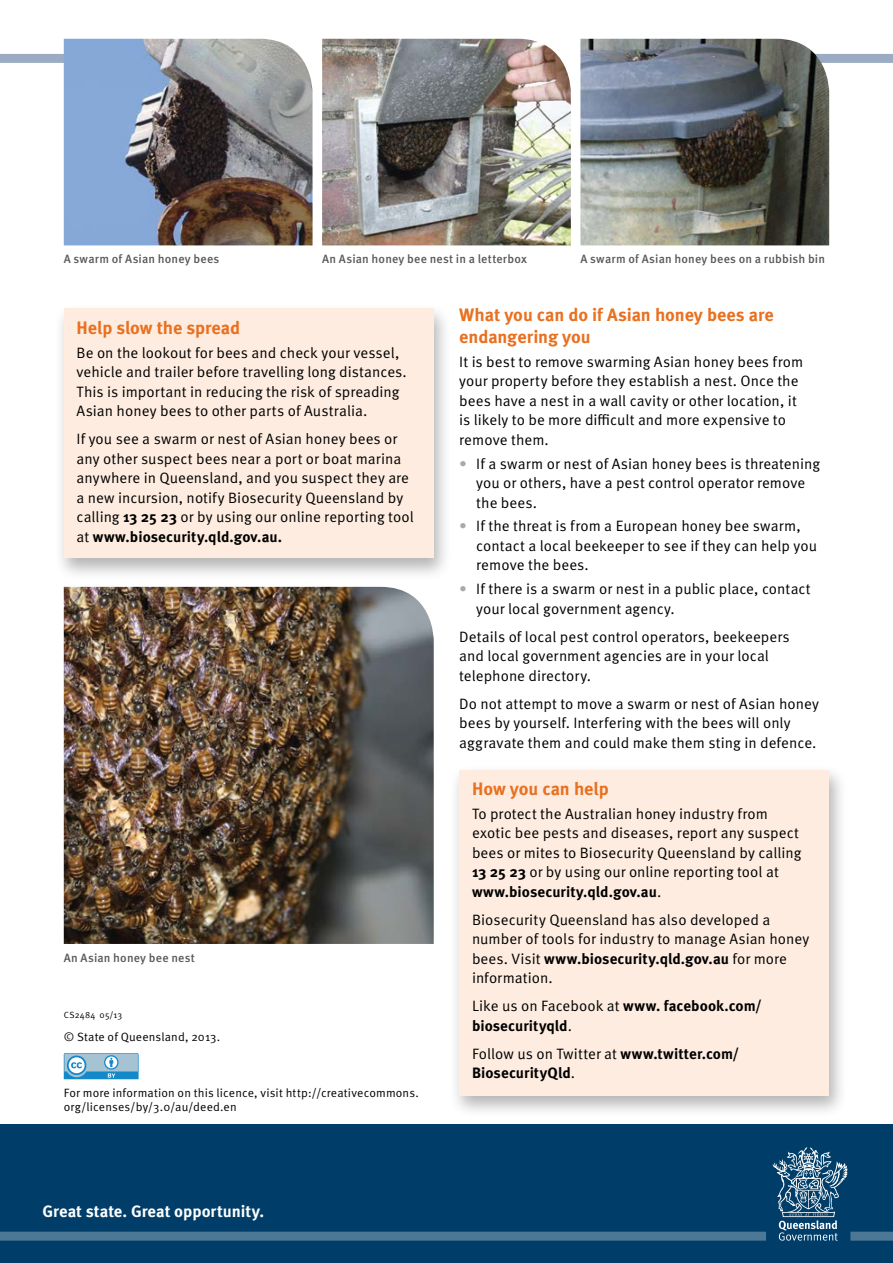
<style>
.page{position:relative;width:893px;height:1263px;background:#fff}
.page>*{position:absolute;margin:0;border:0;box-sizing:border-box;transform-origin:0 0}
.h02{font:700 18px/21.6px "Meta OT";letter-spacing:-.005em;color:#e9701f}
.t1{font:700 16.5px "Meta OT";color:#fff}
.body-beforeBullet{font:15px/19.5px "Meta OT";letter-spacing:.005em;color:#000}
.t2{font:700 15px/19.5px "Meta OT";color:#000}
.t3{font:12px/14.4px "Meta OT";letter-spacing:.01em;color:#000}
.t4{font:500 12px "Meta OT";letter-spacing:.015em;color:#58595b}
.cs{font:9px "Meta OT";letter-spacing:.025em;color:#000}
.s1{font-weight:700}
.s2{color:#a7a9ac}
.s3{font-weight:400}
</style>
<div class="page">
<div style="left:0;top:1124px;width:893px;height:139px;background:#003e69"></div>
<svg style="left:773px;top:1147px;width:74px;height:94px"></svg>
<div style="left:0;top:1232px;width:766px;height:9px;background:#4c7795"></div>
<div style="left:850px;top:1232px;width:43px;height:9px;background:#4c7795"></div>
<div style="left:689px;top:54px;width:204px;height:9px;background:#9aabc3"></div>
<div style="left:54px;top:303px;width:398px;height:278px;background:#000;opacity:.3"></div>
<div style="left:64px;top:309px;width:370px;height:249px;background:#fdecdf"></div>
<div style="left:449px;top:764px;width:399px;height:354px;background:#000;opacity:.3"></div>
<div style="left:459px;top:770px;width:370px;height:325px;background:#fdecdf"></div>
<div style="left:0;top:54px;width:210px;height:9px;background:#9aabc3"></div>
<img style="left:64px;top:39px;width:249px;height:206px">
<img style="left:322px;top:39px;width:249px;height:206px">
<img style="left:580px;top:39px;width:249px;height:206px">
<img style="left:64px;top:587px;width:370px;height:357px">
<svg style="left:64px;top:1053px;width:75px;height:26px;background:#7ab5d5"></svg>
<p class="t4" style="left:64px;top:252px;width:157px">A swarm of Asian honey bees</p>
<p class="t4" style="left:322px;top:252px;width:206px">An Asian honey bee nest in a letterbox</p>
<p class="t4" style="left:580px;top:252px;width:246px">A swarm of Asian honey bees on a rubbish bin</p>
<p class="h02" style="left:77px;top:317px;width:165px">Help slow the spread</p>
<p class="body-beforeBullet" style="left:77px;top:343px;width:332px">Be on the lookout for bees and check your vessel, vehicle and trailer before travelling long distances.<br>This is important in reducing the risk of spreading Asian honey bees to other parts of Australia.</p>
<p class="body-beforeBullet" style="left:77px;top:430px;width:339px">If you see a swarm or nest of Asian honey bees or any other suspect bees near a port or boat marina anywhere in Queensland, and you suspect they are a new incursion, notify Biosecurity Queensland by calling <span class="s1">13 25 23</span> or by using our online reporting tool at <span class="s1">www.biosecurity.qld.gov.au.</span></p>
<p class="t4" style="left:64px;top:950px;width:133px">An Asian honey bee nest</p>
<p class="cs" style="left:64px;top:1009px;width:60px">CS2484 05/13</p>
<p class="t3" style="left:64px;top:1029px;width:158px">© State of Queensland, 2013.</p>
<p class="t3" style="left:64px;top:1085px;width:356px">For more information on this licence, visit http://creativecommons. org/licenses/by/3.0/au/deed.en</p>
<p class="t1" style="left:43px;top:1201px;width:223px">Great state. Great opportunity.</p>
<p class="h02" style="left:459px;top:305px;width:316px">What you can do if Asian honey bees are endangering you</p>
<p class="body-beforeBullet" style="left:459px;top:352px;width:345px">It is best to remove swarming Asian honey bees from your property before they establish a nest. Once the bees have a nest in a wall cavity or other location, it is likely to be more difficult and more expensive to remove them.</p>
<p class="body-beforeBullet" style="left:476px;top:454px;width:345px;text-indent:-17px"><span class="s2">•</span> If a swarm or nest of Asian honey bees is threatening you or others, have a pest control operator remove the bees.</p>
<p class="body-beforeBullet" style="left:476px;top:517px;width:342px;text-indent:-17px"><span class="s2">•</span> If the threat is from a European honey bee swarm, contact a local beekeeper to see if they can help you remove the bees.</p>
<p class="body-beforeBullet" style="left:476px;top:579px;width:336px;text-indent:-17px"><span class="s2">•</span> If there is a swarm or nest in a public place, contact your local government agency.</p>
<p class="body-beforeBullet" style="left:459px;top:627px;width:332px">Details of local pest control operators, beekeepers and local government agencies are in your local telephone directory.</p>
<p class="body-beforeBullet" style="left:459px;top:694px;width:361px">Do not attempt to move a swarm or nest of Asian honey bees by yourself. Interfering with the bees will only aggravate them and could make them sting in defence.</p>
<p class="h02" style="left:472px;top:778px;width:138px">How you can help</p>
<p class="body-beforeBullet" style="left:472px;top:804px;width:331px">To protect the Australian honey industry from exotic bee pests and diseases, report any suspect bees or mites to Biosecurity Queensland by calling <span class="s1">13 25 23</span> or by using our online reporting tool at <span class="s1">www.biosecurity.qld.gov.au</span>.</p>
<p class="body-beforeBullet" style="left:472px;top:910px;width:339px">Biosecurity Queensland has also developed a number of tools for industry to manage Asian honey bees. Visit <span class="s1">www.biosecurity.qld.gov.au</span> for more information.</p>
<p class="t2" style="left:472px;top:996px;width:291px"><span class="s3">Like us on Facebook at</span> www. facebook.com/ biosecurityqld<span class="s3">.</span></p>
<p class="t2" style="left:472px;top:1044px;width:269px"><span class="s3">Follow us on Twitter at</span> www.twitter.com/<br>BiosecurityQld<span class="s3">.</span></p>
</div>
